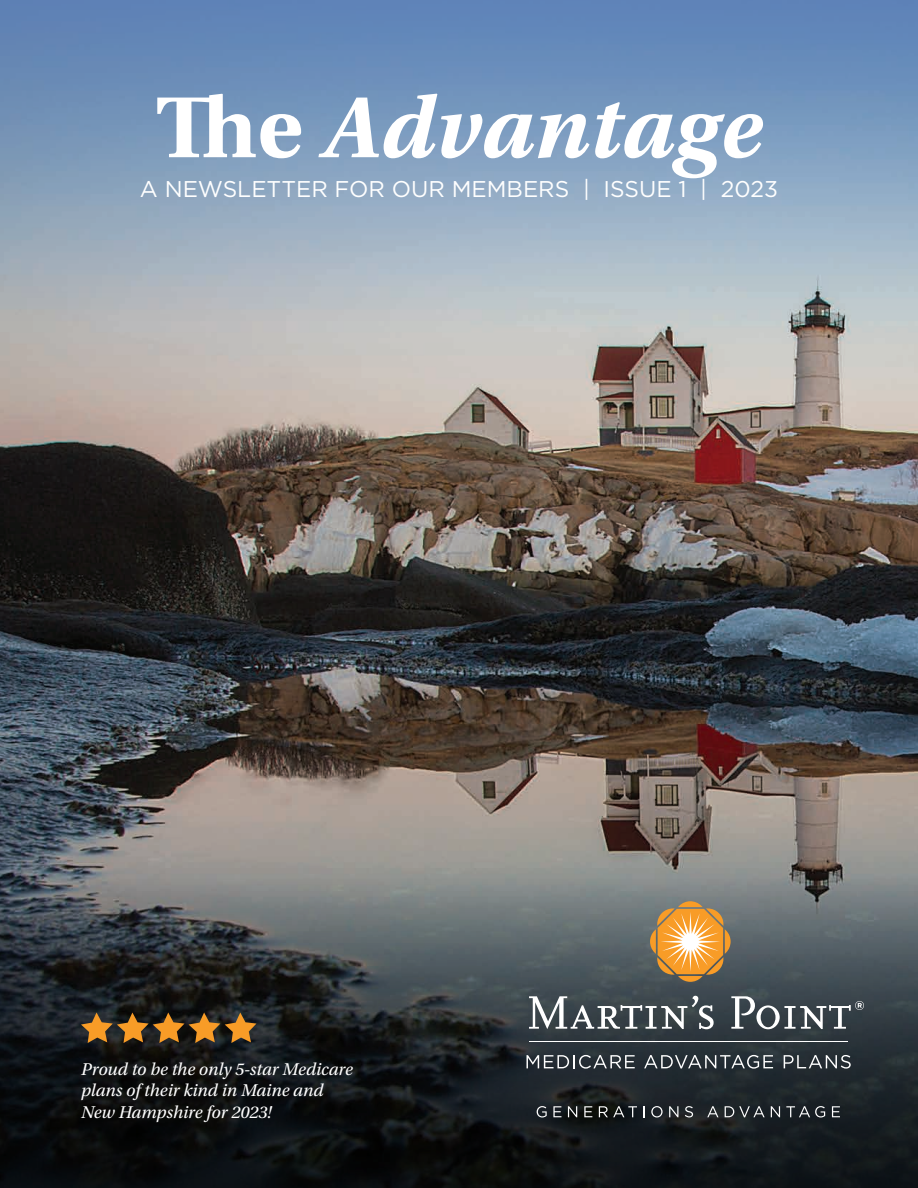
<style>
.page{position:relative;width:918px;height:1188px;background:#fff}
.page>*{position:absolute;margin:0;border:0;box-sizing:border-box;transform-origin:0 0}
.t1{font:italic 700 91.35px "Utopia Std";color:#fff}
.t2{font:22.8px "Gotham";color:#fff}
.t3{font:italic 18px/21.6px "Utopia Std";color:#fff}
.s1{font-style:normal}
</style>
<div class="page">
<img style="left:0;top:351px;width:918px;height:527px">
<div style="left:0;top:0;width:918px;height:351px;background:linear-gradient(to bottom,#5581b9,#c5c8c5)"></div>
<svg style="left:0;top:878px;width:918px;height:310px;background:#2f3437"></svg>
<svg style="left:650px;top:901px;width:81px;height:81px;background:#c49557"></svg>
<svg style="left:529px;top:996px;width:185px;height:33px"></svg>
<hr style="left:529px;top:1042px;width:319px;height:1px;background:#fff">
<svg style="left:731px;top:996px;width:133px;height:33px"></svg>
<svg style="left:526px;top:1055px;width:109px;height:14px;background:#5d6368"></svg>
<svg style="left:644px;top:1055px;width:129px;height:14px;background:#585f64"></svg>
<svg style="left:784px;top:1055px;width:67px;height:14px"></svg>
<svg style="left:537px;top:1106px;width:10px;height:12px"></svg>
<svg style="left:553px;top:1106px;width:8px;height:11px"></svg>
<svg style="left:568px;top:1106px;width:9px;height:11px"></svg>
<svg style="left:584px;top:1106px;width:8px;height:11px"></svg>
<svg style="left:599px;top:1106px;width:38px;height:11px"></svg>
<svg style="left:643px;top:1106px;width:2px;height:11px"></svg>
<svg style="left:651px;top:1106px;width:12px;height:12px"></svg>
<svg style="left:669px;top:1106px;width:9px;height:11px"></svg>
<svg style="left:685px;top:1106px;width:8px;height:11px"></svg>
<svg style="left:707px;top:1106px;width:12px;height:11px"></svg>
<svg style="left:725px;top:1106px;width:40px;height:11px"></svg>
<svg style="left:771px;top:1106px;width:9px;height:11px"></svg>
<svg style="left:786px;top:1106px;width:39px;height:12px"></svg>
<svg style="left:832px;top:1106px;width:8px;height:11px"></svg>
<svg style="left:81px;top:1012px;width:175px;height:31px;background:#6f4e23"></svg>
<h1 class="t1" style="left:156px;top:74px;width:608px"><span class="s1">The</span> Advantage</h1>
<p class="t2" style="left:140px;top:175px;width:640px">A NEWSLETTER FOR OUR MEMBERS | ISSUE 1 | 2023</p>
<p class="t3" style="left:81px;top:1059px;width:273px">Proud to be the only 5-star Medicare plans of their kind in Maine and<br>New Hampshire for 2023!</p>
</div>
